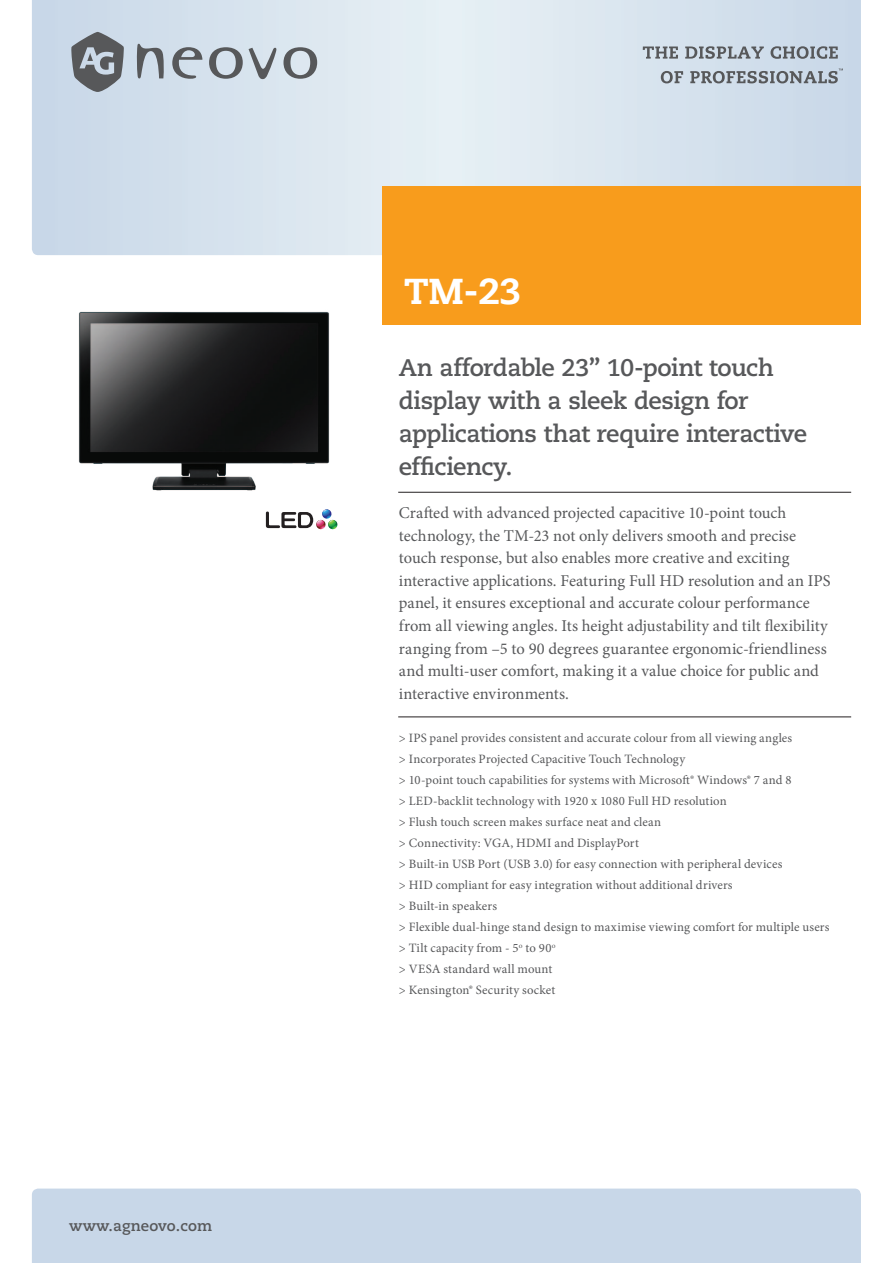
<style>
.page{position:relative;width:893px;height:1263px;background:#fff}
.page>*{position:absolute;margin:0;border:0;box-sizing:border-box;transform-origin:0 0}
.t1{font:800 36px "Caecilia LT Std";color:#fff}
.t2{font:700 24px/33px "Caecilia LT Std";letter-spacing:-.025em;color:#57585a}
.t3{font:16.5px/22.5px "Minion Pro";color:#57585a}
.t4{font:700 15px "Caecilia LT Std";letter-spacing:.01em;color:#57585a}
.t5{font:12.75px/21px "Minion Pro";letter-spacing:.01em;color:#57585a}
</style>
<div class="page">
<svg style="left:32px;top:0;width:829px;height:255px;background:#d7e3ed"></svg>
<div style="left:32px;top:1188px;width:829px;height:75px;background:#c8d7e8"></div>
<div style="left:383px;top:187px;width:478px;height:138px;background:#f89c1c"></div>
<svg style="left:266px;top:509px;width:72px;height:21px"></svg>
<img style="left:78px;top:311px;width:252px;height:180px">
<svg style="left:70px;top:32px;width:247px;height:60px;background:#b3bcc5"></svg>
<svg style="left:643px;top:47px;width:35px;height:12px"></svg>
<svg style="left:685px;top:46px;width:79px;height:13px"></svg>
<svg style="left:770px;top:46px;width:68px;height:13px"></svg>
<svg style="left:661px;top:71px;width:22px;height:12px"></svg>
<svg style="left:690px;top:68px;width:153px;height:15px;background:#a2abb5"></svg>
<hr style="left:398px;top:717px;width:453px;height:1px;background:#231f20">
<hr style="left:398px;top:492px;width:453px;height:1px;background:#231f20">
<p class="t4" style="left:69px;top:1217px;width:144px">www.agneovo.com</p>
<h1 class="t1" style="left:404px;top:269px;width:119px">TM-23</h1>
<h2 class="t2" style="left:399px;top:351px;width:410px">An affordable 23” 10-point touch display with a sleek design for applications that require interactive efficiency.</h2>
<p class="t3" style="left:399px;top:502px;width:433px">Crafted with advanced projected capacitive 10-point touch technology, the TM-23 not only delivers smooth and precise touch response, but also enables more creative and exciting interactive applications. Featuring Full HD resolution and an IPS panel, it ensures exceptional and accurate colour performance from all viewing angles. Its height adjustability and tilt flexibility ranging from –5 to 90 degrees guarantee ergonomic-friendliness and multi-user comfort, making it a value choice for public and interactive environments.</p>
<p class="t5" style="left:399px;top:728px;width:432px">&gt; IPS panel provides consistent and accurate colour from all viewing angles<br>&gt; Incorporates Projected Capacitive Touch Technology<br>&gt; 10-point touch capabilities for systems with Microsoft® Windows® 7 and 8<br>&gt; LED-backlit technology with 1920 x 1080 Full HD resolution<br>&gt; Flush touch screen makes surface neat and clean<br>&gt; Connectivity: VGA, HDMI and DisplayPort<br>&gt; Built-in USB Port (USB 3.0) for easy connection with peripheral devices<br>&gt; HID compliant for easy integration without additional drivers<br>&gt; Built-in speakers<br>&gt; Flexible dual-hinge stand design to maximise viewing comfort for multiple users &gt; Tilt capacity from - 5<sup>o</sup> to 90<sup>o<br></sup>&gt; VESA standard wall mount<br>&gt; Kensington® Security socket</p>
</div>
